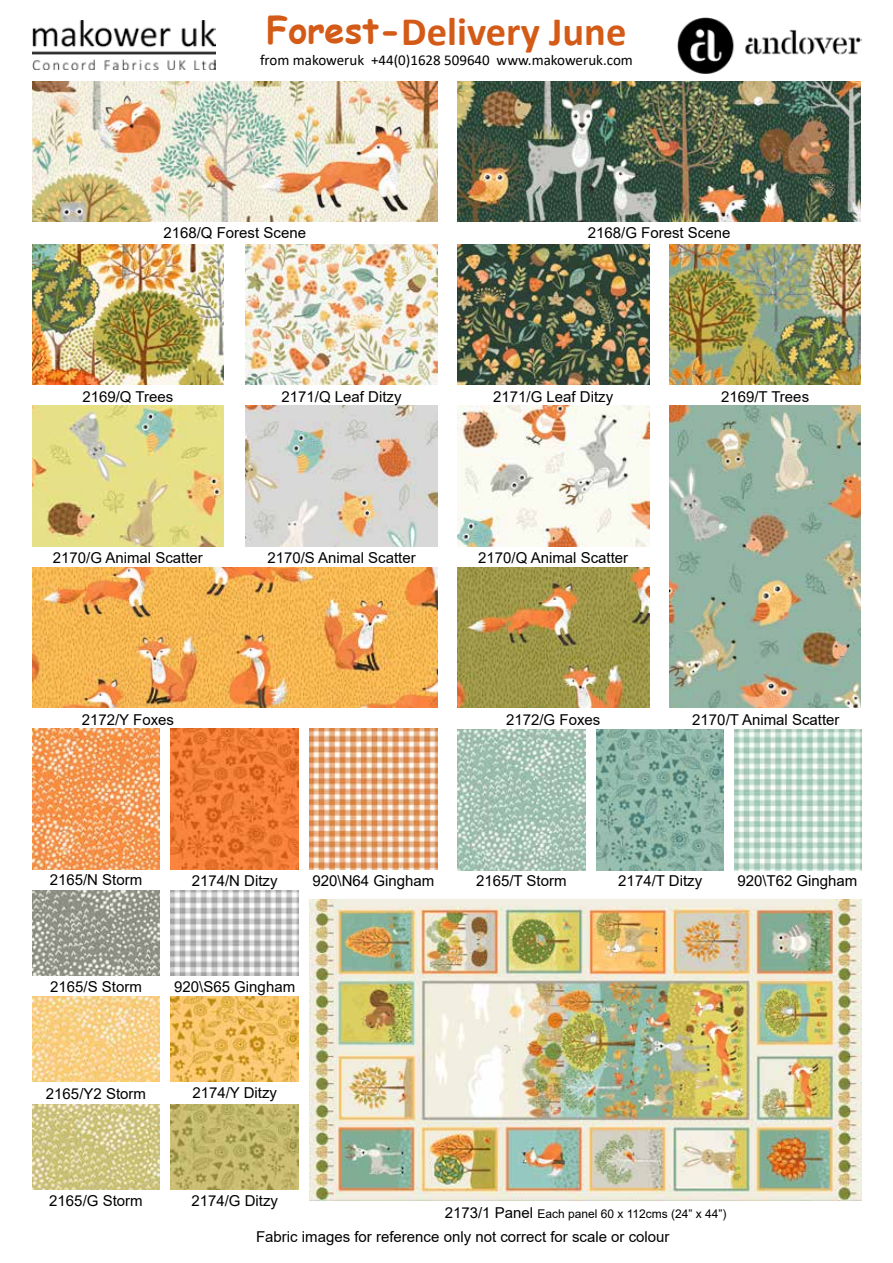
<style>
.page{position:relative;width:893px;height:1263px;background:#fff}
.page>*{position:absolute;margin:0;border:0;box-sizing:border-box;transform-origin:0 0}
.t1{font:700 40.5px "Calibri";color:#d35b17}
.t2{font:15px "Arial";color:#000}
.t3{font:15px "Calibri";color:#000}
.t4{font:12px "Arial";color:#000}
.s1{font-family:"Comic Sans MS";font-size:36px}
.s2{font-size:15px}
</style>
<div class="page">
<img style="left:32px;top:81px;width:405px;height:141px">
<img style="left:32px;top:244px;width:192px;height:140px">
<img style="left:32px;top:406px;width:192px;height:140px">
<img style="left:32px;top:567px;width:405px;height:141px">
<img style="left:171px;top:729px;width:127px;height:140px">
<img style="left:458px;top:81px;width:403px;height:141px">
<img style="left:669px;top:244px;width:192px;height:140px">
<img style="left:669px;top:406px;width:192px;height:302px">
<img style="left:458px;top:244px;width:191px;height:140px">
<img style="left:458px;top:406px;width:191px;height:140px">
<img style="left:458px;top:567px;width:191px;height:141px">
<img style="left:246px;top:244px;width:191px;height:140px">
<img style="left:246px;top:406px;width:191px;height:140px">
<img style="left:677px;top:17px;width:184px;height:57px">
<img style="left:32px;top:21px;width:183px;height:48px">
<img style="left:32px;top:729px;width:128px;height:140px">
<img style="left:310px;top:729px;width:127px;height:140px">
<img style="left:596px;top:730px;width:128px;height:140px">
<img style="left:458px;top:730px;width:127px;height:140px">
<img style="left:734px;top:730px;width:128px;height:140px">
<img style="left:32px;top:890px;width:128px;height:85px">
<img style="left:32px;top:997px;width:128px;height:85px">
<img style="left:32px;top:1104px;width:128px;height:85px">
<img style="left:171px;top:890px;width:127px;height:85px">
<img style="left:171px;top:997px;width:127px;height:85px">
<img style="left:171px;top:1104px;width:127px;height:85px">
<img style="left:310px;top:899px;width:552px;height:301px">
<h1 class="t1" style="left:267px;top:3px;width:361px"><span class="s1">Forest-</span>Delivery June</h1>
<p class="t3" style="left:260px;top:49px;width:374px">from makoweruk +44(0)1628 509640 www.makoweruk.com</p>
<p class="t2" style="left:163px;top:222px;width:144px">2168/Q Forest Scene</p>
<p class="t2" style="left:588px;top:222px;width:144px">2168/G Forest Scene</p>
<p class="t2" style="left:82px;top:386px;width:92px">2169/Q Trees</p>
<p class="t2" style="left:282px;top:386px;width:122px">2171/Q Leaf Ditzy</p>
<p class="t2" style="left:493px;top:386px;width:122px">2171/G Leaf Ditzy</p>
<p class="t2" style="left:721px;top:386px;width:90px">2169/T Trees</p>
<p class="t2" style="left:53px;top:548px;width:152px">2170/G Animal Scatter</p>
<p class="t2" style="left:267px;top:548px;width:150px">2170/S Animal Scatter</p>
<p class="t2" style="left:478px;top:548px;width:152px">2170/Q Animal Scatter</p>
<p class="t2" style="left:82px;top:709px;width:94px">2172/Y Foxes</p>
<p class="t2" style="left:506px;top:709px;width:96px">2172/G Foxes</p>
<p class="t2" style="left:692px;top:709px;width:149px">2170/T Animal Scatter</p>
<p class="t2" style="left:50px;top:870px;width:94px">2165/N Storm</p>
<p class="t2" style="left:192px;top:870px;width:87px">2174/N Ditzy</p>
<p class="t2" style="left:618px;top:871px;width:85px">2174/T Ditzy</p>
<p class="t2" style="left:313px;top:870px;width:123px">920\N64 Gingham</p>
<p class="t2" style="left:476px;top:871px;width:92px">2165/T Storm</p>
<p class="t2" style="left:737px;top:871px;width:122px">920\T62 Gingham</p>
<p class="t2" style="left:50px;top:976px;width:93px">2165/S Storm</p>
<p class="t2" style="left:174px;top:976px;width:122px">920\S65 Gingham</p>
<p class="t2" style="left:46px;top:1083px;width:102px">2165/Y2 Storm</p>
<p class="t2" style="left:192px;top:1083px;width:86px">2174/Y Ditzy</p>
<p class="t2" style="left:49px;top:1190px;width:95px">2165/G Storm</p>
<p class="t2" style="left:191px;top:1190px;width:88px">2174/G Ditzy</p>
<p class="t4" style="left:445px;top:1205px;width:283px"><span class="s2">2173/1 Panel</span> Each panel 60 x 112cms (24” x 44”)</p>
<p class="t2" style="left:256px;top:1226px;width:415px">Fabric images for reference only not correct for scale or colour</p>
</div>
